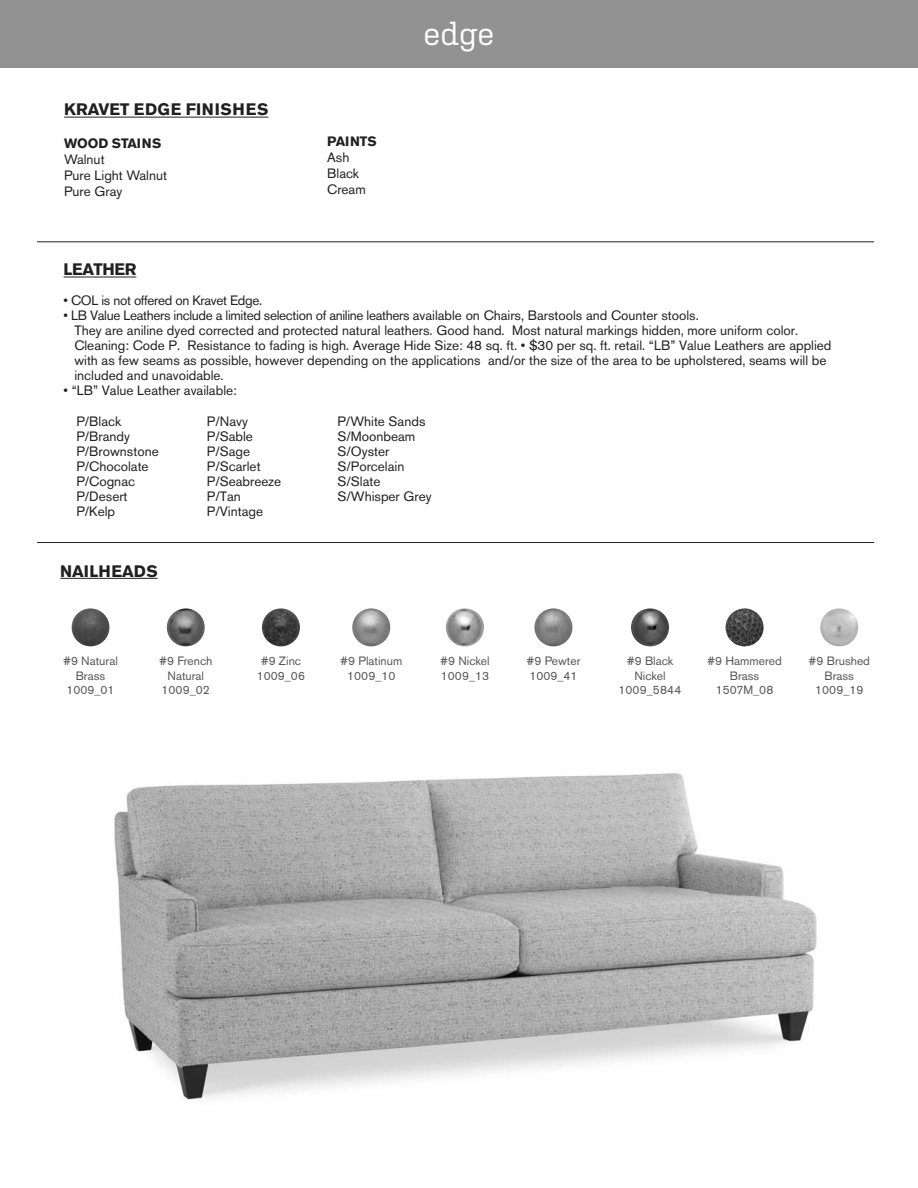
<style>
.page{position:relative;width:918px;height:1188px;background:#fff}
.page>*{position:absolute;margin:0;border:0;box-sizing:border-box;transform-origin:0 0}
.t1{font:31.5px "Kulturista";color:#fff}
.t2{font:700 16.5px "Akzidenz Grotesk BE";letter-spacing:.04em;color:#202020}
.t3{font:700 16.5px "Akzidenz Grotesk BE";color:#202020}
.t4{font:700 16.5px "Akzidenz Grotesk BE";letter-spacing:-.025em;color:#202020}
.t5{font:13.5px/15px "Akzidenz Grotesk BE";color:#202020}
.t6{font:13.5px "Akzidenz Grotesk BE";letter-spacing:-.025em;color:#202020}
.t7{font:700 13.5px "Akzidenz Grotesk BE";color:#202020}
.t8{font:12px "Akzidenz Grotesk BE";color:#555}
.t9{font:12px "Akzidenz Grotesk BE";letter-spacing:.02em;color:#555}
</style>
<div class="page">
<div style="left:0;top:0;width:918px;height:68px;background:#929292"></div>
<img style="left:114px;top:773px;width:703px;height:327px">
<hr style="left:37px;top:241px;width:837px;height:1px;background:#202020">
<hr style="left:37px;top:542px;width:837px;height:1px;background:#202020">
<hr style="left:64px;top:277px;width:72px;height:1px;background:#202020">
<hr style="left:64px;top:117px;width:204px;height:1px;background:#202020">
<hr style="left:60px;top:578px;width:98px;height:1px;background:#202020">
<img style="left:820px;top:608px;width:38px;height:38px;border-radius:19px">
<img style="left:726px;top:608px;width:38px;height:38px;border-radius:19px">
<img style="left:631px;top:608px;width:38px;height:38px;border-radius:19px">
<img style="left:534px;top:608px;width:38px;height:38px;border-radius:19px">
<img style="left:446px;top:608px;width:38px;height:38px;border-radius:19px">
<img style="left:352px;top:608px;width:38px;height:38px;border-radius:19px">
<img style="left:262px;top:608px;width:38px;height:38px;border-radius:19px">
<img style="left:167px;top:608px;width:38px;height:38px;border-radius:19px">
<img style="left:71px;top:608px;width:38px;height:38px;border-radius:19px">
<p class="t2" style="left:64px;top:100px;width:206px">KRAVET EDGE FINISHES</p>
<p class="t7" style="left:64px;top:135px;width:99px">WOOD STAINS</p>
<p class="t5" style="left:64px;top:152px;width:42px">Walnut</p>
<p class="t5" style="left:64px;top:168px;width:104px">Pure Light Walnut</p>
<p class="t5" style="left:64px;top:184px;width:60px">Pure Gray</p>
<p class="t7" style="left:327px;top:133px;width:51px">PAINTS</p>
<p class="t5" style="left:327px;top:150px;width:24px">Ash</p>
<p class="t5" style="left:327px;top:166px;width:33px">Black</p>
<p class="t5" style="left:327px;top:182px;width:40px">Cream</p>
<p class="t1" style="left:424px;top:12px;width:72px">edge</p>
<p class="t4" style="left:64px;top:260px;width:74px">LEATHER</p>
<p class="t6" style="left:64px;top:293px;width:200px">• COL is not offered on Kravet Edge.</p>
<p class="t5" style="left:74px;top:308px;width:759px;text-indent:-11px">• LB Value Leathers include a limited selection of aniline leathers available on Chairs, Barstools and Counter stools.<br>They are aniline dyed corrected and protected natural leathers. Good hand. Most natural markings hidden, more uniform color.<br>Cleaning: Code P. Resistance to fading is high. Average Hide Size: 48 sq. ft. • $30 per sq. ft. retail. “LB” Value Leathers are applied with as few seams as possible, however depending on the applications and/or the size of the area to be upholstered, seams will be included and unavoidable.</p>
<p class="t5" style="left:64px;top:383px;width:175px">• “LB” Value Leather available:</p>
<p class="t5" style="left:76px;top:413px;width:46px">P/Black</p>
<p class="t5" style="left:76px;top:428px;width:55px">P/Brandy</p>
<p class="t5" style="left:76px;top:443px;width:84px">P/Brownstone</p>
<p class="t5" style="left:76px;top:458px;width:74px">P/Chocolate</p>
<p class="t5" style="left:76px;top:473px;width:60px">P/Cognac</p>
<p class="t5" style="left:76px;top:488px;width:53px">P/Desert</p>
<p class="t5" style="left:76px;top:503px;width:40px">P/Kelp</p>
<p class="t5" style="left:207px;top:413px;width:43px">P/Navy</p>
<p class="t5" style="left:207px;top:428px;width:48px">P/Sable</p>
<p class="t5" style="left:207px;top:443px;width:45px">P/Sage</p>
<p class="t5" style="left:207px;top:458px;width:55px">P/Scarlet</p>
<p class="t5" style="left:207px;top:473px;width:76px">P/Seabreeze</p>
<p class="t5" style="left:207px;top:488px;width:36px">P/Tan</p>
<p class="t5" style="left:207px;top:503px;width:58px">P/Vintage</p>
<p class="t5" style="left:337px;top:413px;width:90px">P/White Sands</p>
<p class="t5" style="left:337px;top:428px;width:79px">S/Moonbeam</p>
<p class="t5" style="left:337px;top:443px;width:54px">S/Oyster</p>
<p class="t5" style="left:337px;top:458px;width:68px">S/Porcelain</p>
<p class="t5" style="left:337px;top:473px;width:45px">S/Slate</p>
<p class="t5" style="left:337px;top:488px;width:96px">S/Whisper Grey</p>
<p class="t3" style="left:60px;top:561px;width:99px">NAILHEADS</p>
<p class="t8" style="left:63px;top:654px;width:56px">#9 Natural</p>
<p class="t8" style="left:76px;top:668px;width:31px">Brass</p>
<p class="t8" style="left:66px;top:683px;width:50px">1009_01</p>
<p class="t8" style="left:159px;top:654px;width:55px">#9 French</p>
<p class="t8" style="left:168px;top:668px;width:38px">Natural</p>
<p class="t8" style="left:162px;top:683px;width:50px">1009_02</p>
<p class="t8" style="left:261px;top:654px;width:42px">#9 Zinc</p>
<p class="t8" style="left:257px;top:668px;width:50px">1009_06</p>
<p class="t8" style="left:340px;top:654px;width:64px">#9 Platinum</p>
<p class="t8" style="left:347px;top:668px;width:50px">1009_10</p>
<p class="t8" style="left:440px;top:654px;width:51px">#9 Nickel</p>
<p class="t8" style="left:441px;top:668px;width:50px">1009_13</p>
<p class="t8" style="left:526px;top:654px;width:56px">#9 Pewter</p>
<p class="t8" style="left:529px;top:668px;width:50px">1009_41</p>
<p class="t8" style="left:627px;top:654px;width:48px">#9 Black</p>
<p class="t8" style="left:634px;top:668px;width:33px">Nickel</p>
<p class="t9" style="left:619px;top:683px;width:64px">1009_5844</p>
<p class="t8" style="left:707px;top:654px;width:76px">#9 Hammered</p>
<p class="t8" style="left:730px;top:668px;width:31px">Brass</p>
<p class="t8" style="left:716px;top:683px;width:59px">1507M_08</p>
<p class="t8" style="left:809px;top:654px;width:63px">#9 Brushed</p>
<p class="t8" style="left:825px;top:668px;width:31px">Brass</p>
<p class="t8" style="left:815px;top:683px;width:50px">1009_19</p>
</div>
